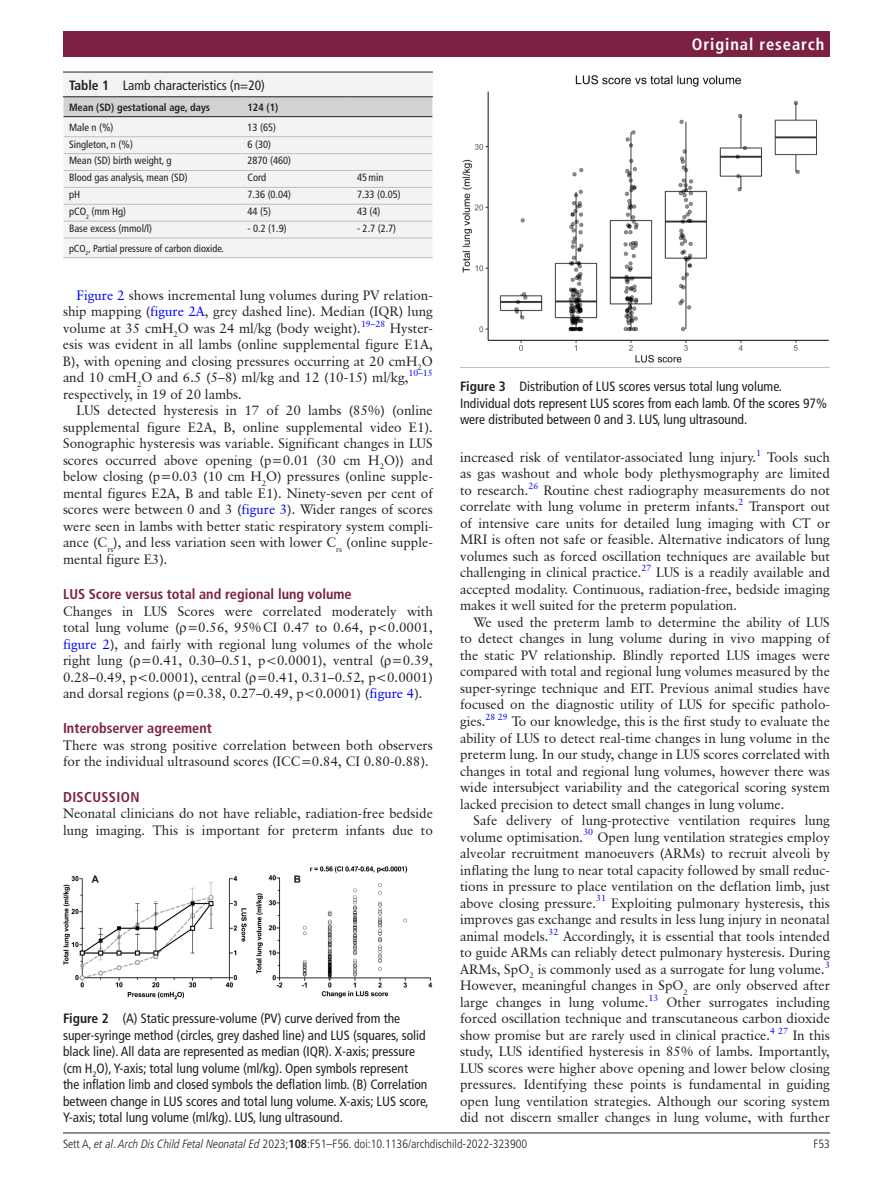
<style>
.page{position:relative;width:893px;height:1191px;background:#fff}
.page>*{position:absolute;margin:0;border:0;box-sizing:border-box;transform-origin:0 0}
.t1{font:700 condensed 16.5px "Frutiger LT Pro";letter-spacing:.055em;color:#fff}
.t2{font:700 condensed 14.25px "Frutiger LT Pro";color:#7c2143}
.t3{font:700 condensed 14.25px "Frutiger LT Pro";letter-spacing:.025em;color:#7c2143}
.t4{font:13.5px/16.5px "Classical Garamond BT";color:#231f20;text-align:justify}
.t5{font:condensed 13.5px/16.5px "Frutiger LT Pro";color:#231f20}
.t6{font:300 condensed 12px "Frutiger LT Pro";color:#231f20}
.t7{font:condensed 10.5px "Frutiger LT Pro";color:#231f20}
.t8{font:700 condensed 10.5px "Frutiger LT Pro";color:#231f20}
.t9{font:condensed 10.2px "Frutiger LT Pro";color:#231f20}
.s1{font-weight:700}
.s2{color:#00f}
.s3{font-style:italic}
</style>
<div class="page">
<hr style="left:63px;top:1132px;width:767px;height:1px;background:#231f20">
<div style="left:63px;top:31px;width:767px;height:25px;background:#7c2143"></div>
<div style="left:63px;top:72px;width:370px;height:186px;background:#f2f3f4"></div>
<hr style="left:63px;top:72px;width:370px;height:1px;background:#231f20">
<hr style="left:63px;top:96px;width:178px;height:1px;background:#231f20">
<hr style="left:242px;top:96px;width:109px;height:1px;background:#231f20">
<hr style="left:351px;top:96px;width:82px;height:1px;background:#231f20">
<hr style="left:63px;top:257px;width:178px;height:1px;background:#bcbdc0">
<hr style="left:242px;top:257px;width:109px;height:1px;background:#bcbdc0">
<hr style="left:351px;top:257px;width:82px;height:1px;background:#bcbdc0">
<svg style="left:63px;top:97px;width:370px;height:142px"></svg>
<img style="left:63px;top:866px;width:370px;height:133px">
<img style="left:462px;top:75px;width:367px;height:288px">
<p class="t5" style="left:69px;top:78px;width:198px"><span class="s1">Table 1</span> Lamb characteristics (n=20)</p>
<p class="t8" style="left:69px;top:101px;width:143px">Mean (SD) gestational age, days</p>
<p class="t8" style="left:248px;top:101px;width:32px">124 (1)</p>
<p class="t7" style="left:69px;top:121px;width:46px">Male n (%)</p>
<p class="t7" style="left:248px;top:121px;width:30px">13 (65)</p>
<p class="t7" style="left:69px;top:138px;width:65px">Singleton, n (%)</p>
<p class="t7" style="left:248px;top:138px;width:25px">6 (30)</p>
<p class="t7" style="left:69px;top:155px;width:104px">Mean (SD) birth weight, g</p>
<p class="t7" style="left:248px;top:155px;width:45px">2870 (460)</p>
<p class="t7" style="left:69px;top:172px;width:120px">Blood gas analysis, mean (SD)</p>
<p class="t7" style="left:248px;top:172px;width:20px">Cord</p>
<p class="t7" style="left:357px;top:172px;width:28px">45min</p>
<p class="t7" style="left:69px;top:188px;width:13px">pH</p>
<p class="t7" style="left:248px;top:188px;width:45px">7.36 (0.04)</p>
<p class="t7" style="left:357px;top:188px;width:45px">7.33 (0.05)</p>
<p class="t7" style="left:69px;top:205px;width:59px">pCO<sub>2</sub> (mm Hg)</p>
<p class="t7" style="left:247px;top:205px;width:25px">44 (5)</p>
<p class="t7" style="left:357px;top:205px;width:25px">43 (4)</p>
<p class="t7" style="left:69px;top:222px;width:84px">Base excess (mmol/l)</p>
<p class="t7" style="left:247px;top:222px;width:41px">- 0.2 (1.9)</p>
<p class="t7" style="left:357px;top:222px;width:41px">- 2.7 (2.7)</p>
<p class="t9" style="left:69px;top:242px;width:157px">pCO<sub>2</sub>, Partial pressure of carbon dioxide.</p>
<p class="t4" style="left:63px;top:287px;width:371px;text-indent:14px"><span class="s2">Figure 2</span> shows incremental lung volumes during PV relation&shy;ship mapping (<span class="s2">figure 2A</span>, grey dashed line). Median (IQR) lung volume at 35 cmH<sub>2</sub>O was 24 ml/kg (body weight).<sup>19–28</sup> Hyster&shy;esis was evident in all lambs (online supplemental figure E1A, B), with opening and closing pressures occurring at 20 cmH<sub>2</sub>O and 10 cmH<sub>2</sub>O and 6.5 (5–8) ml/kg and 12 (10-15) ml/kg,<sup>10–15 </sup>respectively, in 19 of 20 lambs.</p>
<p class="t4" style="left:63px;top:402px;width:371px;text-indent:14px">LUS detected hysteresis in 17 of 20 lambs (85%) (online supplemental figure E2A, B, online supplemental video E1).<br>Sonographic hysteresis was variable. Significant changes in LUS scores occurred above opening (p=0.01 (30 cm H<sub>2</sub>O)) and below closing (p=0.03 (10 cm H<sub>2</sub>O) pressures (online supple&shy;mental figures E2A, B and table E1). Ninety-seven per cent of scores were between 0 and 3 (<span class="s2">figure 3</span>). Wider ranges of scores were seen in lambs with better static respiratory system compli&shy;ance (C<sub>rs</sub>), and less variation seen with lower C<sub>rs</sub> (online supple&shy;mental figure E3).</p>
<p class="t2" style="left:63px;top:586px;width:290px">LUS Score versus total and regional lung volume</p>
<p class="t4" style="left:63px;top:602px;width:371px">Changes in LUS Scores were correlated moderately with total lung volume ( =0.56, 95%CI 0.47 to 0.64, p&lt;0.0001, <span class="s2">figure 2</span>), and fairly with regional lung volumes of the whole right lung ( =0.41, 0.30–0.51, p&lt;0.0001), ventral ( =0.39, 0.28–0.49, p&lt;0.0001), central ( =0.41, 0.31–0.52, p&lt;0.0001) and dorsal regions ( =0.38, 0.27–0.49, p&lt;0.0001) (<span class="s2">figure 4</span>).</p>
<p class="t2" style="left:63px;top:720px;width:150px">Interobserver agreement</p>
<p class="t4" style="left:63px;top:737px;width:371px">There was strong positive correlation between both observers for the individual ultrasound scores (ICC=0.84, CI 0.80-0.88).</p>
<p class="t3" style="left:63px;top:788px;width:78px">DISCUSSION</p>
<p class="t4" style="left:63px;top:805px;width:371px">Neonatal clinicians do not have reliable, radiation-free bedside lung imaging. This is important for preterm infants due to</p>
<p class="t5" style="left:63px;top:1010px;width:367px"><span class="s1">Figure 2</span> (A) Static pressure-volume (PV) curve derived from the super-syringe method (circles, grey dashed line) and LUS (squares, solid black line). All data are represented as median (IQR). X-axis; pressure (cm H<sub>2</sub>O), Y-axis; total lung volume (ml/kg). Open symbols represent<br>the inflation limb and closed symbols the deflation limb. (B) Correlation between change in LUS scores and total lung volume. X-axis; LUS score, Y-axis; total lung volume (ml/kg). LUS, lung ultrasound.</p>
<p class="t1" style="left:692px;top:34px;width:134px">Original research</p>
<p class="t5" style="left:460px;top:378px;width:369px"><span class="s1">Figure 3</span> Distribution of LUS scores versus total lung volume.<br>Individual dots represent LUS scores from each lamb. Of the scores 97% were distributed between 0 and 3. LUS, lung ultrasound.</p>
<p class="t4" style="left:460px;top:449px;width:371px">increased risk of ventilator-associated lung injury.<sup>1</sup> Tools such as gas washout and whole body plethysmography are limited to research.<sup>26</sup> Routine chest radiography measurements do not correlate with lung volume in preterm infants.<sup>2</sup> Transport out of intensive care units for detailed lung imaging with CT or MRI is often not safe or feasible. Alternative indicators of lung volumes such as forced oscillation techniques are available but challenging in clinical practice.<sup>27</sup> LUS is a readily available and accepted modality. Continuous, radiation-free, bedside imaging makes it well suited for the preterm population.</p>
<p class="t4" style="left:460px;top:614px;width:371px;text-indent:14px">We used the preterm lamb to determine the ability of LUS to detect changes in lung volume during in vivo mapping of the static PV relationship. Blindly reported LUS images were compared with total and regional lung volumes measured by the super-syringe technique and EIT. Previous animal studies have focused on the diagnostic utility of LUS for specific patholo&shy;gies.<sup>28</sup> <sup>29</sup> To our knowledge, this is the first study to evaluate the ability of LUS to detect real-time changes in lung volume in the preterm lung. In our study, change in LUS scores correlated with changes in total and regional lung volumes, however there was wide intersubject variability and the categorical scoring system lacked precision to detect small changes in lung volume.</p>
<p class="t4" style="left:460px;top:812px;width:371px;text-indent:14px">Safe delivery of lung-protective ventilation requires lung volume optimisation.<sup>30</sup> Open lung ventilation strategies employ alveolar recruitment manoeuvers (ARMs) to recruit alveoli by inflating the lung to near total capacity followed by small reduc&shy;tions in pressure to place ventilation on the deflation limb, just above closing pressure.<sup>31</sup> Exploiting pulmonary hysteresis, this improves gas exchange and results in less lung injury in neonatal animal models.<sup>32</sup> Accordingly, it is essential that tools intended to guide ARMs can reliably detect pulmonary hysteresis. During ARMs, SpO<sub>2</sub> is commonly used as a surrogate for lung volume.<sup>3<br></sup>However, meaningful changes in SpO<sub>2</sub> are only observed after large changes in lung volume.<sup>13</sup></p>
<p class="t4" style="left:460px;top:993px;width:371px;text-indent:206px">Other surrogates including forced oscillation technique and transcutaneous carbon dioxide show promise but are rarely used in clinical practice.<sup>4</sup> <sup>27</sup> In this study, LUS identified hysteresis in 85% of lambs. Importantly, LUS scores were higher above opening and lower below closing pressures. Identifying these points is fundamental in guiding open lung ventilation strategies. Although our scoring system did not discern smaller changes in lung volume, with further</p>
<p class="t6" style="left:63px;top:1136px;width:466px">Sett A, <span class="s3">et al</span>. <span class="s3">Arch Dis Child Fetal Neonatal Ed</span> 2023;<span class="s1">108</span>:F51–F56. doi:10.1136/archdischild-2022-323900</p>
<p class="t6" style="left:814px;top:1136px;width:18px">F53</p>
</div>
